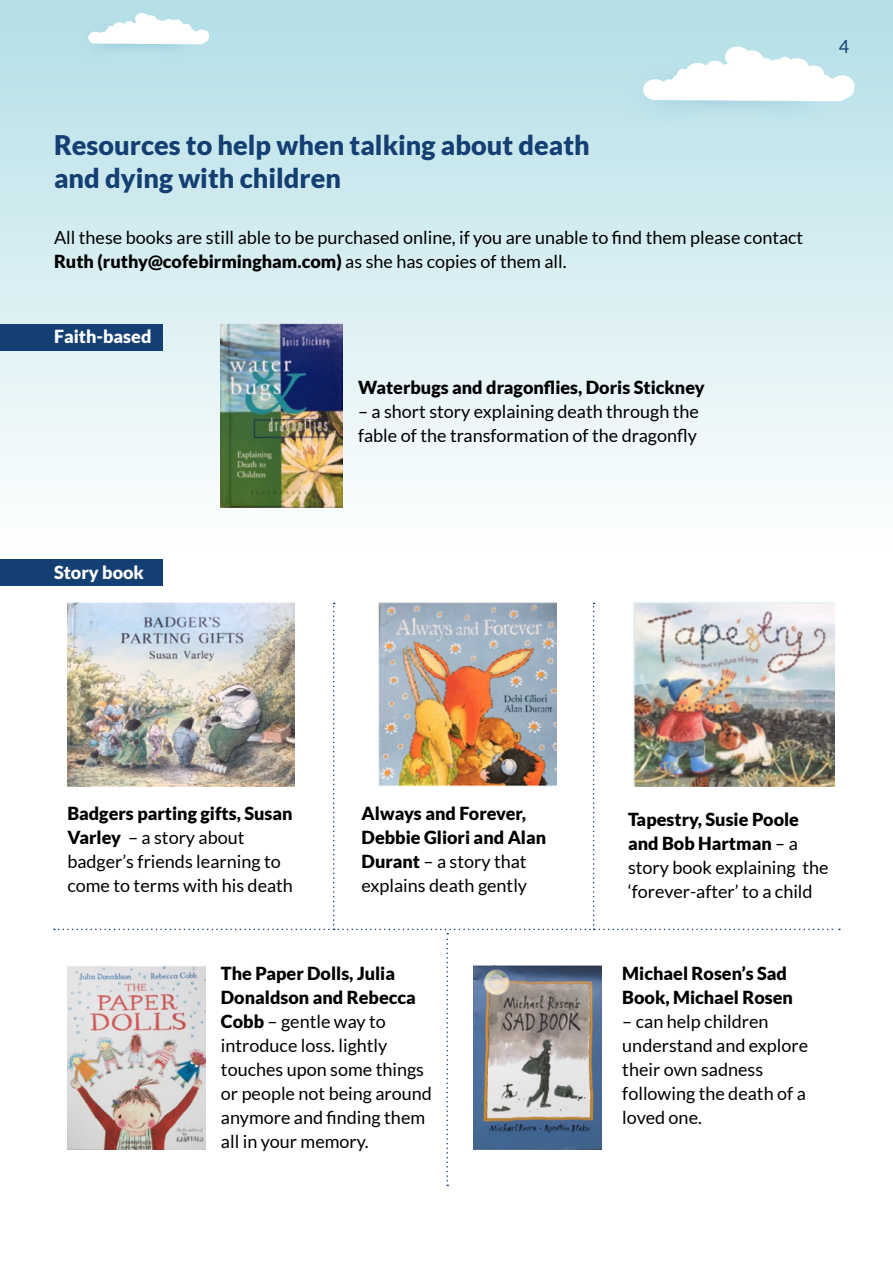
<style>
.page{position:relative;width:893px;height:1263px;background:#fff}
.page>*{position:absolute;margin:0;border:0;box-sizing:border-box;transform-origin:0 0}
.t1{font:900 27px/33px "Lato";color:#143f72}
.t2{font:18px/24px "Lato";color:#000}
.t3{font:900 18px/24px "Lato";color:#000}
.t4{font:900 18px "Lato";color:#fff}
.t5{font:18px "Lato";color:#143f72}
.s1{font-weight:900}
.s2{font-weight:400}
</style>
<div class="page">
<svg style="left:0;top:0;width:893px;height:603px"></svg>
<svg style="left:611px;top:46px;width:245px;height:106px"></svg>
<svg style="left:70px;top:13px;width:140px;height:60px"></svg>
<img style="left:221px;top:324px;width:122px;height:183px">
<img style="left:54px;top:603px;width:787px;height:583px">
<div style="left:0;top:324px;width:163px;height:27px;background:#143f72"></div>
<div style="left:0;top:559px;width:163px;height:27px;background:#143f72"></div>
<h1 class="t1" style="left:54px;top:128px;width:537px">Resources to help when talking about death and dying with children</h1>
<p class="t2" style="left:54px;top:226px;width:751px">All these books are still able to be purchased online, if you are unable to find them please contact<br><span class="s1">Ruth (ruthy@cofebirmingham.com)</span> as she has copies of them all.</p>
<p class="t4" style="left:54px;top:326px;width:99px">Faith-based</p>
<p class="t3" style="left:358px;top:375px;width:348px">Waterbugs and dragonflies, Doris Stickney</p>
<p class="t2" style="left:358px;top:400px;width:343px">– a short story explaining death through the fable of the transformation of the dragonfly</p>
<p class="t5" style="left:839px;top:36px;width:12px">4</p>
<p class="t4" style="left:54px;top:561px;width:91px">Story book</p>
<p class="t2" style="left:67px;top:802px;width:227px"><span class="s1">Badgers parting gifts, Susan<br>Varley</span> – a story about badger’s friends learning to come to terms with his death</p>
<p class="t3" style="left:362px;top:801px;width:186px">Always and Forever,<br>Debbie Gliori and Alan<br>Durant <span class="s2">– a story that explains death gently</span></p>
<p class="t2" style="left:221px;top:961px;width:213px"><span class="s1">The Paper Dolls, Julia<br>Donaldson and Rebecca<br>Cobb</span> – gentle way to introduce loss. lightly touches upon some things or people not being around anymore and finding them all in your memory.</p>
<p class="t2" style="left:628px;top:807px;width:202px"><span class="s1">Tapestry, Susie Poole and Bob Hartman</span> – a story book explaining the ‘forever-after’ to a child</p>
<p class="t3" style="left:622px;top:961px;width:172px">Michael Rosen’s Sad<br>Book, Michael Rosen</p>
<p class="t2" style="left:622px;top:1009px;width:187px">– can help children understand and explore their own sadness following the death of a loved one.</p>
</div>
